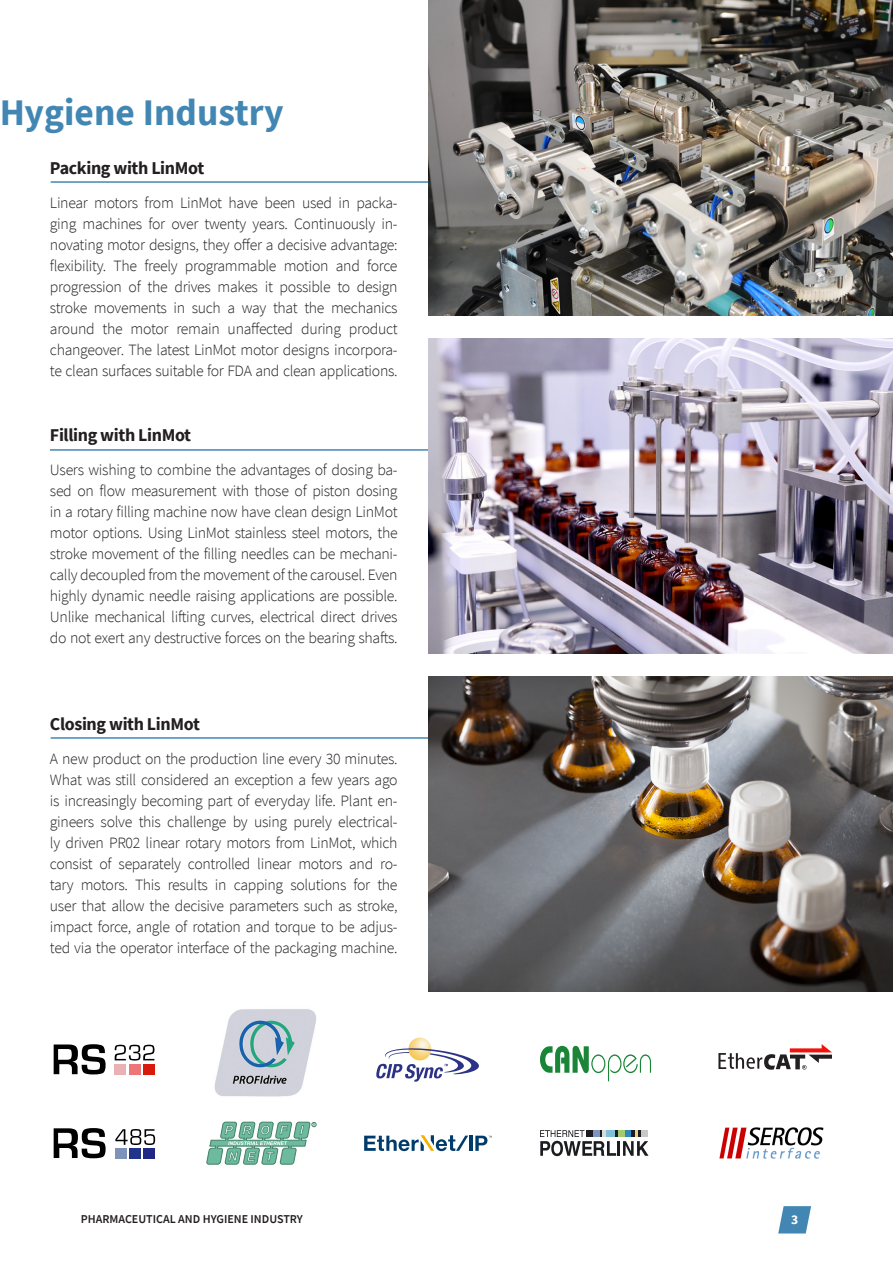
<style>
.page{position:relative;width:893px;height:1263px;background:#fff}
.page>*{position:absolute;margin:0;border:0;box-sizing:border-box;transform-origin:0 0}
.t1{font:700 37.5px "Source Sans Pro";color:#4287b3}
.Abschnitt_Titel{font:700 18px "Source Sans Pro";letter-spacing:-.02em;color:#231f20}
.Abschnitt_Text{font:300 15.75px/21px "Source Sans Pro";letter-spacing:-.02em;color:#231f20;text-align:justify}
.t2{font:700 13.5px "Source Sans Pro";color:#fff}
.t3{font:600 12px "Source Sans Pro";color:#231f20}
</style>
<div class="page">
<svg style="left:778px;top:1206px;width:33px;height:27px"></svg>
<svg style="left:540px;top:1130px;width:108px;height:26px"></svg>
<div style="left:641px;top:1130px;width:7px;height:7px;background:#c7c8c8"></div>
<svg style="left:540px;top:1046px;width:111px;height:35px"></svg>
<svg style="left:718px;top:1044px;width:114px;height:26px"></svg>
<img style="left:214px;top:1009px;width:102px;height:88px">
<svg style="left:206px;top:1122px;width:110px;height:42px"></svg>
<hr style="left:469px;top:1136px;width:3px;height:15px;background:#003b6b">
<svg style="left:475px;top:1136px;width:17px;height:15px"></svg>
<svg style="left:364px;top:1135px;width:104px;height:16px"></svg>
<svg style="left:54px;top:1128px;width:52px;height:30px"></svg>
<svg style="left:115px;top:1129px;width:40px;height:16px"></svg>
<div style="left:115px;top:1148px;width:11px;height:10px;background:#7e93b8"></div>
<div style="left:130px;top:1148px;width:11px;height:10px;background:#22338a"></div>
<div style="left:144px;top:1148px;width:11px;height:10px;background:#202784"></div>
<img style="left:719px;top:1128px;width:104px;height:30px">
<svg style="left:408px;top:1037px;width:23px;height:23px"></svg>
<svg style="left:376px;top:1047px;width:103px;height:35px"></svg>
<svg style="left:54px;top:1044px;width:52px;height:30px"></svg>
<svg style="left:115px;top:1045px;width:39px;height:15px"></svg>
<div style="left:115px;top:1064px;width:11px;height:10px;background:#ebb0b3"></div>
<div style="left:129px;top:1064px;width:11px;height:10px;background:#ed7678"></div>
<div style="left:143px;top:1064px;width:11px;height:10px;background:#d9190b"></div>
<hr style="left:51px;top:181px;width:379px;height:2px;background:#4287b3">
<hr style="left:50px;top:449px;width:392px;height:2px;background:#4287b3">
<hr style="left:51px;top:737px;width:389px;height:2px;background:#4287b3">
<img style="left:428px;top:339px;width:465px;height:314px">
<img style="left:428px;top:676px;width:465px;height:315px">
<img style="left:428px;top:0;width:465px;height:316px">
<h1 class="t1" style="left:-1px;top:88px;width:286px">Hygiene Industry</h1>
<p class="Abschnitt_Titel" style="left:50px;top:156px;width:156px">Packing with LinMot</p>
<p class="Abschnitt_Text" style="left:50px;top:192px;width:349px">Linear motors from LinMot have been used in packa&shy;ging machines for over twenty years. Continuously in&shy;novating motor designs, they offer a decisive advantage: flexibility. The freely programmable motion and force progression of the drives makes it possible to design stroke movements in such a way that the mechanics around the motor remain unaffected during product changeover. The latest LinMot motor designs incorpora&shy;te clean surfaces suitable for FDA and clean applications.</p>
<p class="Abschnitt_Titel" style="left:50px;top:423px;width:143px">Filling with LinMot</p>
<p class="Abschnitt_Text" style="left:50px;top:459px;width:349px">Users wishing to combine the advantages of dosing ba&shy;sed on flow measurement with those of piston dosing in a rotary filling machine now have clean design LinMot motor options. Using LinMot stainless steel motors, the stroke movement of the filling needles can be mechani&shy;cally decoupled from the movement of the carousel. Even highly dynamic needle raising applications are possible.<br>Unlike mechanical lifting curves, electrical direct drives do not exert any destructive forces on the bearing shafts.</p>
<p class="Abschnitt_Titel" style="left:50px;top:712px;width:151px">Closing with LinMot</p>
<p class="Abschnitt_Text" style="left:50px;top:748px;width:349px">A new product on the production line every 30 minutes.<br>What was still considered an exception a few years ago is increasingly becoming part of everyday life. Plant en&shy;gineers solve this challenge by using purely electrical&shy;ly driven PR02 linear rotary motors from LinMot, which consist of separately controlled linear motors and ro&shy;tary motors. This results in capping solutions for the user that allow the decisive parameters such as stroke, impact force, angle of rotation and torque to be adjus&shy;ted via the operator interface of the packaging machine.</p>
<p class="t3" style="left:81px;top:1211px;width:224px">PHARMACEUTICAL AND HYGIENE INDUSTRY</p>
<p class="t2" style="left:791px;top:1210px;width:9px">3</p>
</div>
